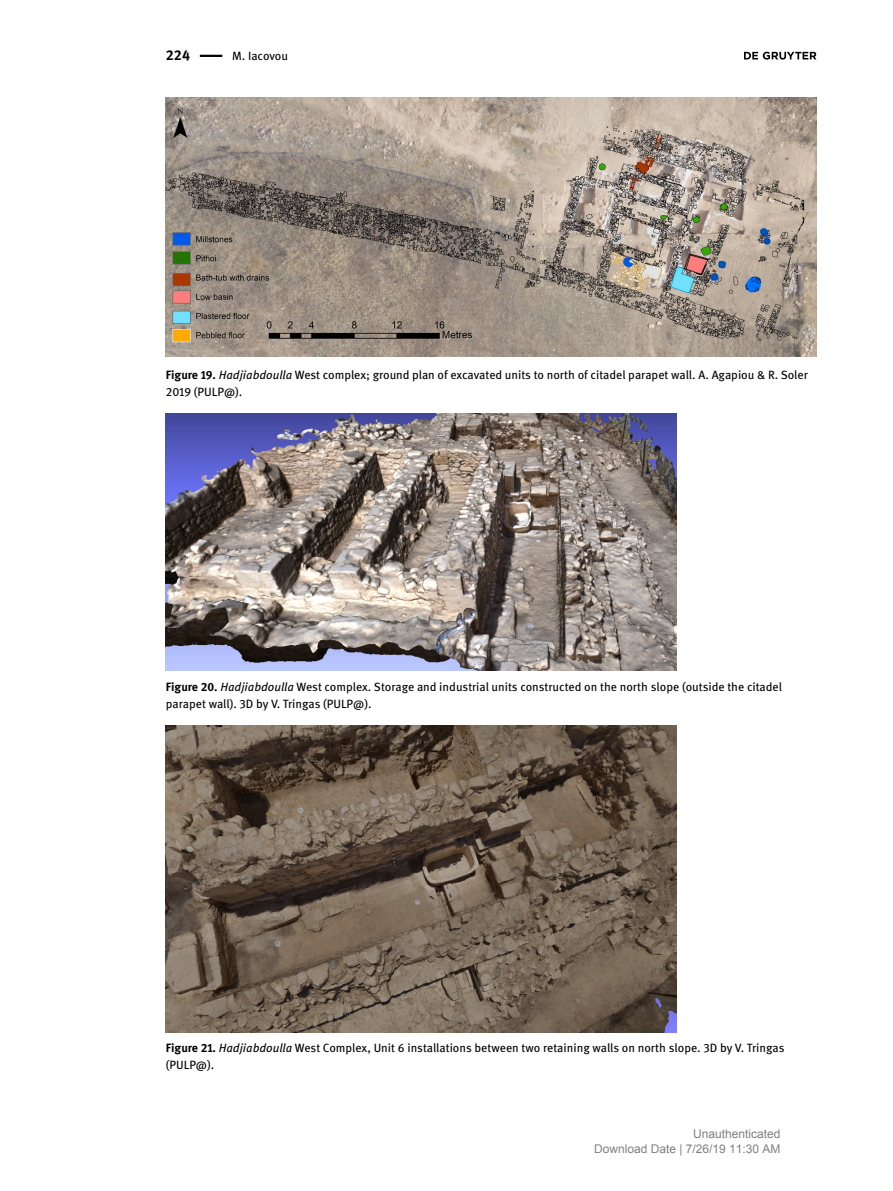
<style>
.page{position:relative;width:893px;height:1191px;background:#fff}
.page>*{position:absolute;margin:0;border:0;box-sizing:border-box;transform-origin:0 0}
.t1{font:700 14.25px "DG Meta Science";color:#000}
.t2{font:12px/16.5px "DG Meta Science";color:#000}
.t3{font:12px/15px "Arial";color:#808080;text-align:right}
.s1{font-weight:700}
.s2{font-style:italic}
</style>
<div class="page">
<hr style="left:200px;top:55px;width:22px;height:2px;background:#000">
<svg style="left:744px;top:52px;width:72px;height:8px"></svg>
<img style="left:166px;top:98px;width:650px;height:258px">
<img style="left:166px;top:414px;width:511px;height:257px">
<img style="left:166px;top:726px;width:511px;height:306px">
<p class="t1" style="left:166px;top:44px;width:26px">224</p>
<p class="t2" style="left:232px;top:47px;width:57px">M. Iacovou</p>
<p class="t2" style="left:166px;top:366px;width:644px"><span class="s1">Figure 19.</span> <span class="s2">Hadjiabdoulla</span> West complex; ground plan of excavated units to north of citadel parapet wall. A. Agapiou &amp; R. Soler<br>2019 (PULP@).</p>
<p class="t2" style="left:166px;top:678px;width:618px"><span class="s1">Figure 20.</span> <span class="s2">Hadjiabdoulla</span> West complex. Storage and industrial units constructed on the north slope (outside the citadel parapet wall). 3D by V. Tringas (PULP@).</p>
<p class="t2" style="left:166px;top:1039px;width:620px"><span class="s1">Figure 21.</span> <span class="s2">Hadjiabdoulla</span> West Complex, Unit 6 installations between two retaining walls on north slope. 3D by V. Tringas (PULP@).</p>
<p class="t3" style="left:594px;top:1127px;width:188px">Unauthenticated<br>Download Date | 7/26/19 11:30 AM</p>
</div>
